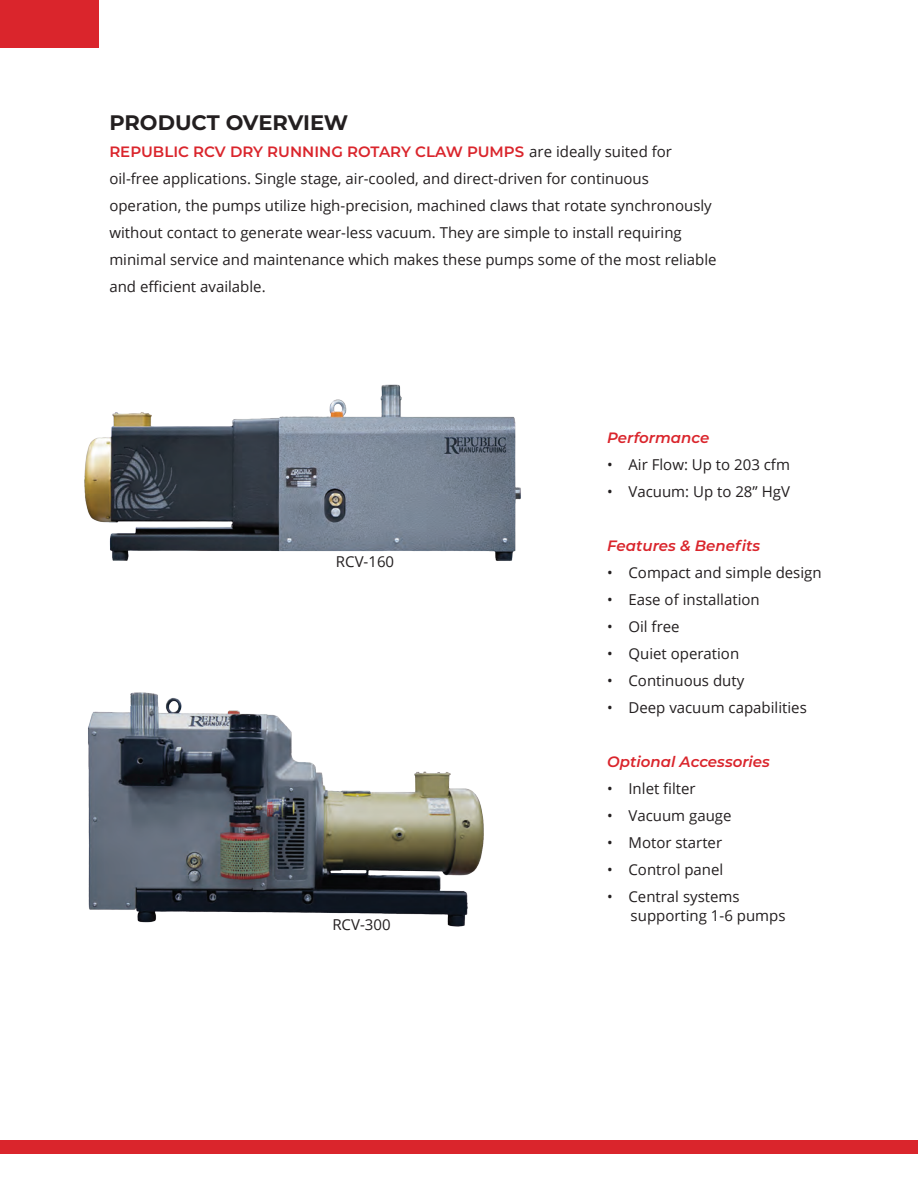
<style>
.page{position:relative;width:918px;height:1188px;background:#fff}
.page>*{position:absolute;margin:0;border:0;box-sizing:border-box;transform-origin:0 0}
.t1{font:700 21px "Montserrat";color:#231f20}
.t2{font:15px/27px "Open Sans";color:#231f20}
.t3{font:600 15px "Montserrat";color:#da252c}
.t4{font:italic 600 15px "Montserrat";color:#da252c}
.s1{font-family:"Open Sans";font-weight:400;color:#231f20}
</style>
<div class="page">
<img style="left:84px;top:384px;width:437px;height:177px">
<img style="left:88px;top:692px;width:396px;height:235px">
<div style="left:0;top:0;width:98px;height:48px;background:#da252c"></div>
<div style="left:0;top:1140px;width:918px;height:13px;background:#da252c"></div>
<h1 class="t1" style="left:109px;top:107px;width:241px">PRODUCT OVERVIEW</h1>
<p class="t3" style="left:109px;top:141px;width:564px">REPUBLIC RCV DRY RUNNING ROTARY CLAW PUMPS <span class="s1">are ideally suited for</span></p>
<p class="t2" style="left:109px;top:165px;width:609px">oil-free applications. Single stage, air-cooled, and direct-driven for continuous operation, the pumps utilize high-precision, machined claws that rotate synchronously without contact to generate wear-less vacuum. They are simple to install requiring minimal service and maintenance which makes these pumps some of the most reliable and efficient available.</p>
<p class="t2" style="left:336px;top:548px;width:60px">RCV-160</p>
<p class="t2" style="left:332px;top:911px;width:60px">RCV-300</p>
<p class="t4" style="left:607px;top:427px;width:104px">Performance</p>
<p class="t2" style="left:607px;top:450px;width:184px">• Air Flow: Up to 203 cfm</p>
<p class="t2" style="left:607px;top:477px;width:184px">• Vacuum: Up to 28” HgV</p>
<p class="t4" style="left:607px;top:535px;width:154px">Features &amp; Benefits</p>
<p class="t2" style="left:607px;top:558px;width:216px">• Compact and simple design</p>
<p class="t2" style="left:607px;top:585px;width:154px">• Ease of installation</p>
<p class="t2" style="left:607px;top:612px;width:74px">• Oil free</p>
<p class="t2" style="left:607px;top:639px;width:134px">• Quiet operation</p>
<p class="t2" style="left:607px;top:666px;width:139px">• Continuous duty</p>
<p class="t2" style="left:607px;top:693px;width:201px">• Deep vacuum capabilities</p>
<p class="t4" style="left:607px;top:751px;width:164px">Optional Accessories</p>
<p class="t2" style="left:607px;top:774px;width:90px">• Inlet filter</p>
<p class="t2" style="left:607px;top:801px;width:126px">• Vacuum gauge</p>
<p class="t2" style="left:607px;top:828px;width:116px">• Motor starter</p>
<p class="t2" style="left:607px;top:855px;width:118px">• Control panel</p>
<p class="t2" style="left:631px;top:886px;width:156px;line-height:19.5px;text-indent:-23px">• Central systems supporting 1-6 pumps</p>
</div>
